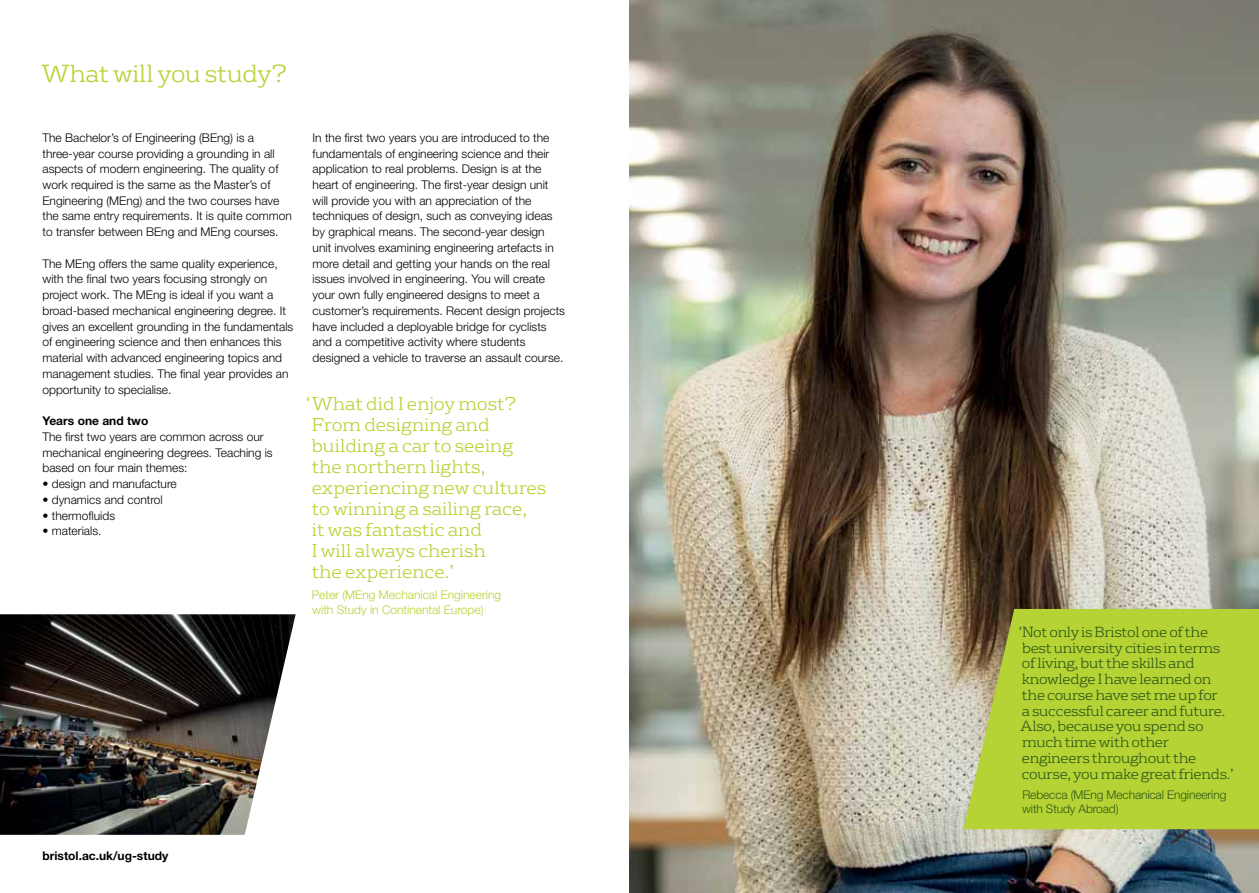
<style>
.page{position:relative;width:1259px;height:893px;background:#fff}
.page>*{position:absolute;margin:0;border:0;box-sizing:border-box;transform-origin:0 0}
.t1{font:300 24px "FS Rufus";letter-spacing:-.01em;color:#b5d334}
.t2{font:300 18px/21px "FS Rufus";color:#b5d334}
.t3{font:300 14.25px/15.8px "FS Rufus";letter-spacing:-.02em;color:#31571b}
.t4{font:300 12px/15.8px "Helvetica Neue";color:#000}
.t5{font:300 12px/15px "Helvetica Neue";color:#b5d334}
.t6{font:300 12px/14.2px "Helvetica Neue";letter-spacing:-.01em;color:#31571b}
.t7{font:700 12px "Helvetica Neue";color:#000}
</style>
<div class="page">
<img style="left:0;top:614px;width:296px;height:221px">
<img style="left:629px;top:0;width:630px;height:893px">
<svg style="left:963px;top:609px;width:296px;height:220px;background:#b2cc3a"></svg>
<h1 class="t1" style="left:41px;top:54px;width:247px">What will you study?</h1>
<p class="t4" style="left:43px;top:129px;width:251px">The Bachelor’s of Engineering (BEng) is a three-year course providing a grounding in all aspects of modern engineering. The quality of work required is the same as the Master’s of Engineering (MEng) and the two courses have the same entry requirements. It is quite common to transfer between BEng and MEng courses.</p>
<p class="t4" style="left:43px;top:255px;width:252px">The MEng offers the same quality experience, with the final two years focusing strongly on project work. The MEng is ideal if you want a broad-based mechanical engineering degree. It gives an excellent grounding in the fundamentals of engineering science and then enhances this material with advanced engineering topics and management studies. The final year provides an opportunity to specialise.</p>
<p class="t7" style="left:43px;top:413px;width:107px">Years one and two</p>
<p class="t4" style="left:43px;top:428px;width:232px">The first two years are common across our mechanical engineering degrees. Teaching is based on four main themes:</p>
<p class="t4" style="left:43px;top:476px;width:136px">• design and manufacture</p>
<p class="t4" style="left:43px;top:491px;width:122px">• dynamics and control</p>
<p class="t4" style="left:43px;top:507px;width:74px">• thermofluids</p>
<p class="t4" style="left:43px;top:523px;width:60px">• materials.</p>
<p class="t4" style="left:313px;top:129px;width:254px">In the first two years you are introduced to the fundamentals of engineering science and their application to real problems. Design is at the heart of engineering. The first-year design unit will provide you with an appreciation of the techniques of design, such as conveying ideas by graphical means. The second-year design unit involves examining engineering artefacts in more detail and getting your hands on the real issues involved in engineering. You will create your own fully engineered designs to meet a customer’s requirements. Recent design projects have included a deployable bridge for cyclists and a competitive activity where students designed a vehicle to traverse an assault course.</p>
<h2 class="t2" style="left:312px;top:391px;width:236px;text-indent:-5px">‘What did I enjoy most?<br>From designing and building a car to seeing the northern lights, experiencing new cultures to winning a sailing race,<br>it was fantastic and<br>I will always cherish<br>the experience.’</h2>
<p class="t5" style="left:312px;top:587px;width:191px">Peter (MEng Mechanical Engineering with Study in Continental Europe)</p>
<p class="t7" style="left:43px;top:848px;width:127px">bristol.ac.uk/ug-study</p>
<p class="t3" style="left:1018px;top:623px;width:216px">‘Not only is Bristol one of the best university cities in terms of living, but the skills and knowledge I have learned on the course have set me up for<br>a successful career and future.<br>Also, because you spend so much time with other engineers throughout the course, you make great friends.’</p>
<p class="t6" style="left:1022px;top:787px;width:206px">Rebecca (MEng Mechanical Engineering with Study Abroad)</p>
</div>
